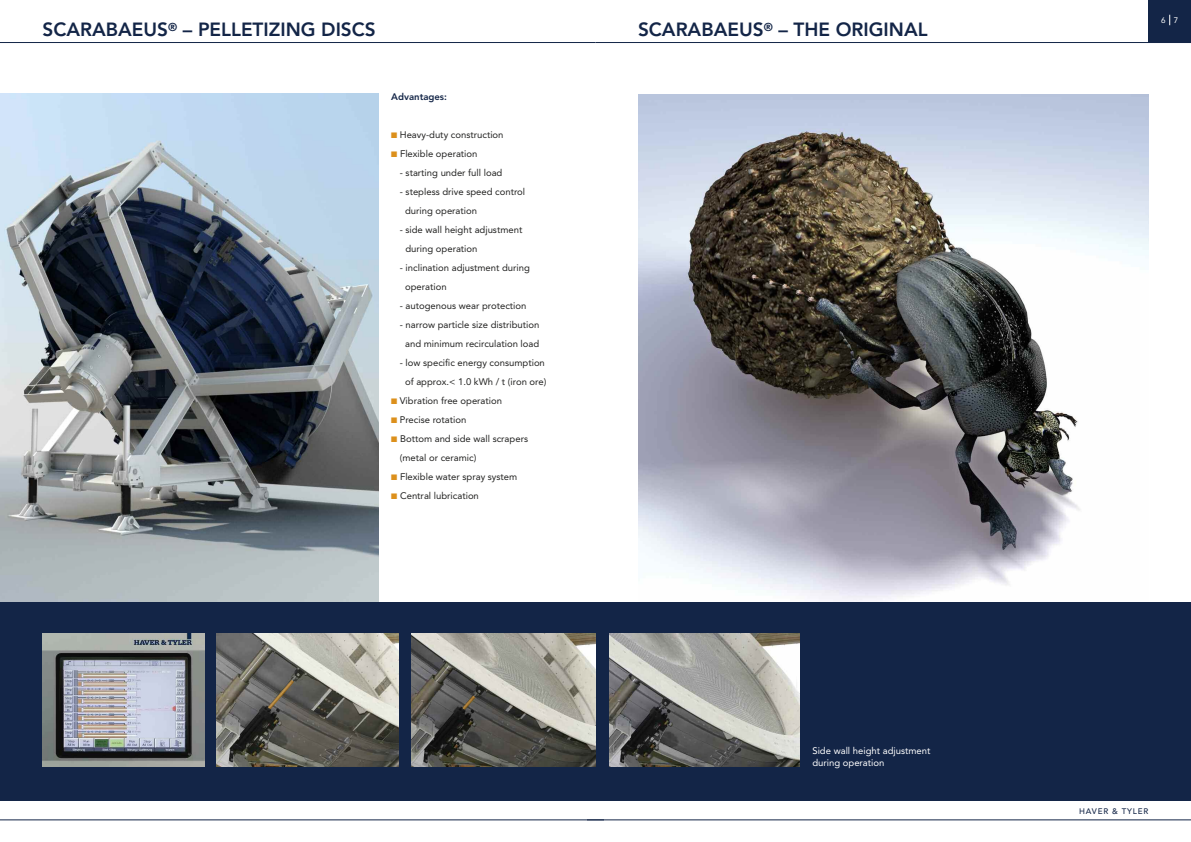
<style>
.page{position:relative;width:1191px;height:842px;background:#fff}
.page>*{position:absolute;margin:0;border:0;box-sizing:border-box;transform-origin:0 0}
.t1{font:800 19px "Avenir LT Std";color:#132547}
.t2{font:9.5px/19px "Avenir LT Std";color:#222221}
.t3{font:9.5px/12px "Avenir LT Std";color:#fff}
.t4{font:800 9.5px "Avenir LT Std";color:#132547}
.t5{font:500 8px "Avenir LT Std";letter-spacing:.1em;color:#132547}
.t6{font:8px "Avenir LT Std";color:#fff}
.s1{color:#dc901c}
</style>
<div class="page">
<img style="left:638px;top:94px;width:510px;height:508px">
<img style="left:0;top:94px;width:378px;height:508px">
<div style="left:595px;top:602px;width:596px;height:199px;background:#132547"></div>
<hr style="left:587px;top:819px;width:604px;height:1px;background:#132547">
<div style="left:0;top:602px;width:596px;height:199px;background:#132547"></div>
<hr style="left:0;top:819px;width:604px;height:1px;background:#132547">
<img style="left:217px;top:634px;width:181px;height:132px">
<img style="left:411px;top:634px;width:185px;height:132px">
<img style="left:609px;top:634px;width:190px;height:132px">
<img style="left:43px;top:634px;width:161px;height:132px">
<img style="left:268px;top:680px;width:26px;height:29px">
<img style="left:462px;top:695px;width:13px;height:15px">
<hr style="left:0;top:42px;width:595px;height:1px;background:#132547">
<hr style="left:595px;top:42px;width:596px;height:1px;background:#132547">
<div style="left:1148px;top:0;width:43px;height:43px;background:#132547"></div>
<h1 class="t1" style="left:43px;top:22px;width:335px">SCARABAEUS<sup>®</sup> – PELLETIZING DISCS</h1>
<p class="t4" style="left:391px;top:93px;width:57px">Advantages:</p>
<p class="t2" style="left:391px;top:126px;width:114px"><span class="s1">■</span> Heavy-duty construction</p>
<p class="t2" style="left:391px;top:145px;width:88px"><span class="s1">■</span> Flexible operation</p>
<p class="t2" style="left:400px;top:164px;width:104px">- starting under full load</p>
<p class="t2" style="left:405px;top:183px;width:122px;text-indent:-5px">- stepless drive speed control during operation</p>
<p class="t2" style="left:405px;top:221px;width:118px;text-indent:-6px">- side wall height adjustment during operation</p>
<p class="t2" style="left:405px;top:259px;width:126px;text-indent:-5px">- inclination adjustment during operation</p>
<p class="t2" style="left:400px;top:297px;width:128px">- autogenous wear protection</p>
<p class="t2" style="left:400px;top:316px;width:141px;text-align:center">- narrow particle size distribution and minimum recirculation load</p>
<p class="t2" style="left:400px;top:354px;width:148px;text-align:center">- low specific energy consumption of approx.&lt; 1.0 kWh / t (iron ore)</p>
<p class="t2" style="left:391px;top:392px;width:112px"><span class="s1">■</span> Vibration free operation</p>
<p class="t2" style="left:391px;top:411px;width:77px"><span class="s1">■</span> Precise rotation</p>
<p class="t2" style="left:400px;top:430px;width:130px;text-indent:-9px"><span class="s1">■</span> Bottom and side wall scrapers (metal or ceramic)</p>
<p class="t2" style="left:391px;top:468px;width:127px"><span class="s1">■</span> Flexible water spray system</p>
<p class="t2" style="left:391px;top:487px;width:89px"><span class="s1">■</span> Central lubrication</p>
<h1 class="t1" style="left:638px;top:22px;width:291px">SCARABAEUS<sup>®</sup> – THE ORIGINAL</h1>
<p class="t3" style="left:812px;top:746px;width:120px">Side wall height adjustment during operation</p>
<p class="t6" style="left:1161px;top:17px;width:18px">6 7</p>
<p class="t5" style="left:1079px;top:808px;width:71px">HAVER &amp; TYLER</p>
</div>
